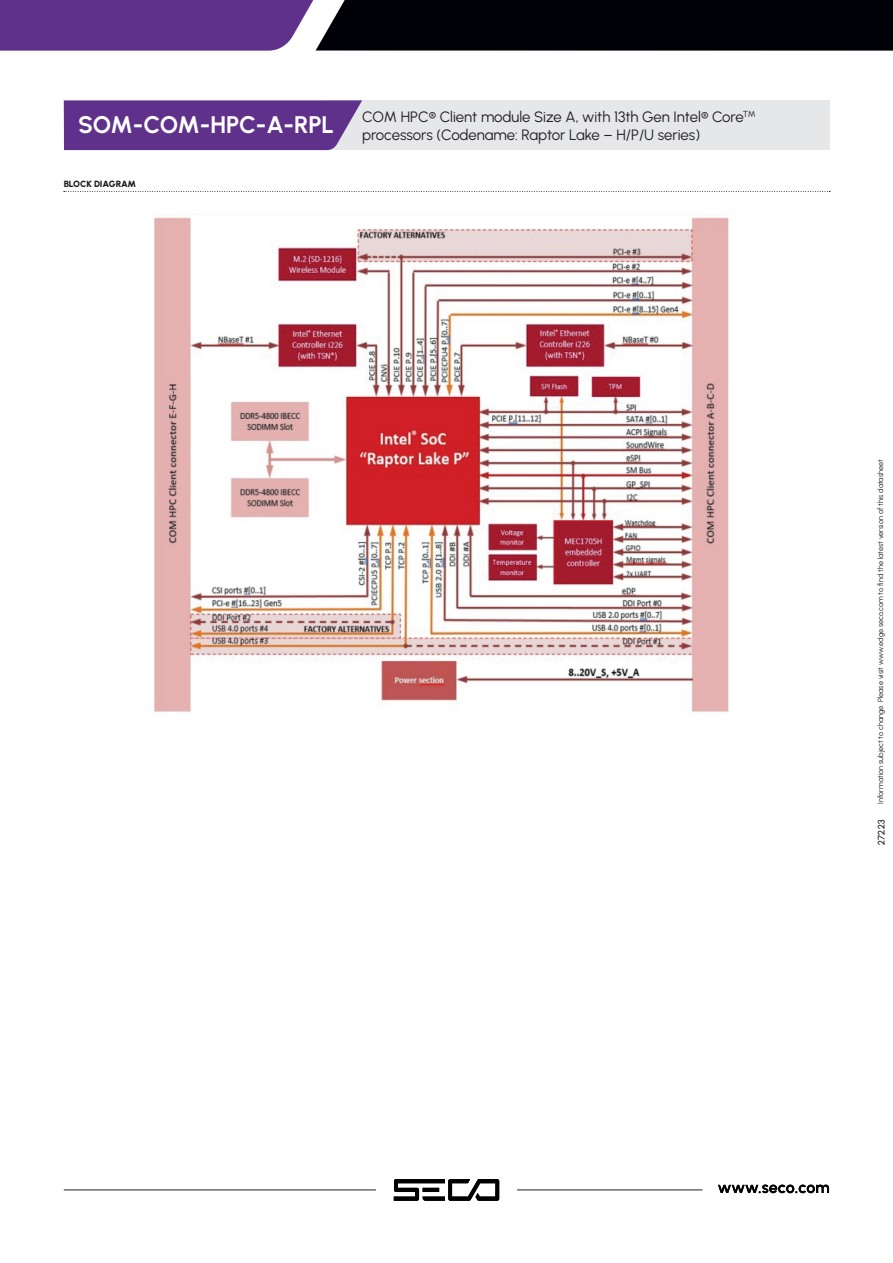
<style>
.page{position:relative;width:893px;height:1263px;background:#fff}
.page>*{position:absolute;margin:0;border:0;box-sizing:border-box;transform-origin:0 0}
.t1{font:15px/18px "Urbanist";letter-spacing:-.005em;color:#231f20}
.t2{font:900 9px "Urbanist";letter-spacing:-.025em;color:#231f20}
.t3{font:300 9px "Urbanist";color:#231f20}
.t4{font:7.5px "Urbanist";letter-spacing:-.005em;color:#231f20}
</style>
<div class="page">
<svg style="left:0;top:0;width:893px;height:51px;background:#2a1c3c"></svg>
<hr style="left:64px;top:1189px;width:312px;height:1px;background:#231f20">
<hr style="left:517px;top:1189px;width:185px;height:1px;background:#231f20">
<svg style="left:718px;top:1184px;width:111px;height:9px"></svg>
<svg style="left:394px;top:1179px;width:105px;height:22px"></svg>
<div style="left:324px;top:100px;width:506px;height:50px;background:#e6e7e9"></div>
<div style="left:64px;top:100px;width:298px;height:50px;background:#60318b"></div>
<svg style="left:64px;top:191px;width:766px;height:1px"></svg>
<img style="left:154px;top:217px;width:575px;height:495px">
<p class="t1" style="left:78px;top:108px;width:679px;text-indent:284px">COM HPC® Client module Size A, with 13th Gen Intel® Core<sup>™<br></sup><sup>SOM-COM-HPC-A-RPL</sup> processors (Codename: Raptor Lake – H/P/U series)</p>
<p class="t2" style="left:64px;top:178px;width:74px">BLOCK DIAGRAM</p>
<p class="t4" style="left:875px;top:804px;width:346px;rotate:-90deg">Information subject to change. Please visit www.edge.seco.com to find the latest version of this datasheet</p>
<p class="t3" style="left:875px;top:845px;width:27px;rotate:-90deg">272.23</p>
</div>
